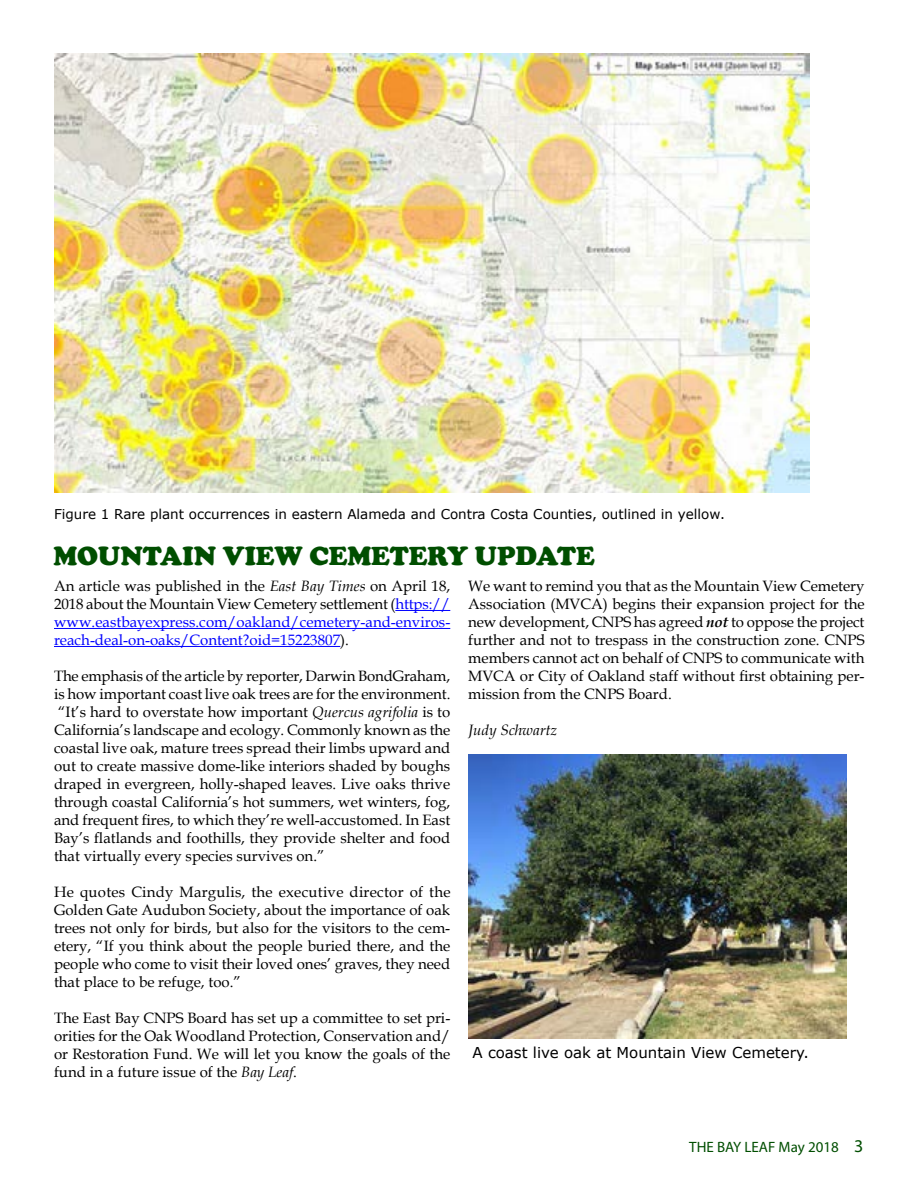
<style>
.page{position:relative;width:918px;height:1188px;background:#fff}
.page>*{position:absolute;margin:0;border:0;box-sizing:border-box;transform-origin:0 0}
.t1{font:900 27px "Cooper";color:#004e00}
.t2{font:15px/18px "Book Antiqua";color:#000;text-align:justify}
.t3{font:15px/18px "Book Antiqua";color:#00f;text-align:justify}
.t4{font:15px "Verdana";color:#000}
.t5{font:15px "Myriad Pro";color:#004e00}
.t6{font:italic 15px "Book Antiqua";color:#000}
.t7{font:13.5px "Verdana";color:#000}
.s1{color:#000}
.s2{font-style:italic;color:#000}
.s3{font-style:italic}
.s4{font-weight:700;font-style:italic}
.s5{font-size:18px}
</style>
<div class="page">
<img style="left:54px;top:54px;width:756px;height:438px">
<hr style="left:395px;top:610px;width:55px;height:1px;background:#00f">
<hr style="left:54px;top:628px;width:396px;height:1px;background:#00f">
<hr style="left:54px;top:646px;width:286px;height:1px;background:#00f">
<img style="left:468px;top:755px;width:378px;height:283px">
<p class="t7" style="left:54px;top:505px;width:672px">Figure 1 Rare plant occurrences in eastern Alameda and Contra Costa Counties, outlined in yellow.</p>
<h1 class="t1" style="left:53px;top:541px;width:543px">MOUNTAIN VIEW CEMETERY UPDATE</h1>
<p class="t3" style="left:54px;top:576px;width:398px"><span class="s1">An article was published in the</span> <span class="s2">East Bay Times</span> <span class="s1">on April 18, 2018 about the Mountain View Cemetery settlement (</span>https:// www.eastbayexpress.com/oakland/cemetery-and-enviros&shy;reach-deal-on-oaks/Content?oid=15223807<span class="s1">).</span></p>
<p class="t2" style="left:54px;top:666px;width:398px">The emphasis of the article by reporter, Darwin BondGraham, is how important coast live oak trees are for the environment. “It’s hard to overstate how important <span class="s3">Quercus agrifolia</span> is to California’s landscape and ecology. Commonly known as the coastal live oak, mature trees spread their limbs upward and out to create massive dome-like interiors shaded by boughs draped in evergreen, holly-shaped leaves. Live oaks thrive through coastal California’s hot summers, wet winters, fog, and frequent fires, to which they’re well-accustomed. In East Bay’s flatlands and foothills, they provide shelter and food that virtually every species survives on.”</p>
<p class="t2" style="left:54px;top:882px;width:398px">He quotes Cindy Margulis, the executive director of the Golden Gate Audubon Society, about the importance of oak trees not only for birds, but also for the visitors to the cem&shy;etery, “If you think about the people buried there, and the people who come to visit their loved ones’ graves, they need that place to be refuge, too.”</p>
<p class="t2" style="left:54px;top:1008px;width:398px">The East Bay CNPS Board has set up a committee to set pri&shy;orities for the Oak Woodland Protection, Conservation and/ or Restoration Fund. We will let you know the goals of the fund in a future issue of the <span class="s3">Bay Leaf</span>.</p>
<p class="t2" style="left:468px;top:576px;width:398px">We want to remind you that as the Mountain View Cemetery Association (MVCA) begins their expansion project for the new development, CNPS has agreed <span class="s4">not</span> to oppose the project further and not to trespass in the construction zone. CNPS members cannot act on behalf of CNPS to communicate with MVCA or City of Oakland staff without first obtaining per&shy;mission from the CNPS Board.</p>
<p class="t6" style="left:468px;top:719px;width:91px">Judy Schwartz</p>
<p class="t4" style="left:472px;top:1042px;width:338px">A coast live oak at Mountain View Cemetery.</p>
<p class="t5" style="left:689px;top:1138px;width:176px">THE BAY LEAF May 2018 <span class="s5">3</span></p>
</div>
